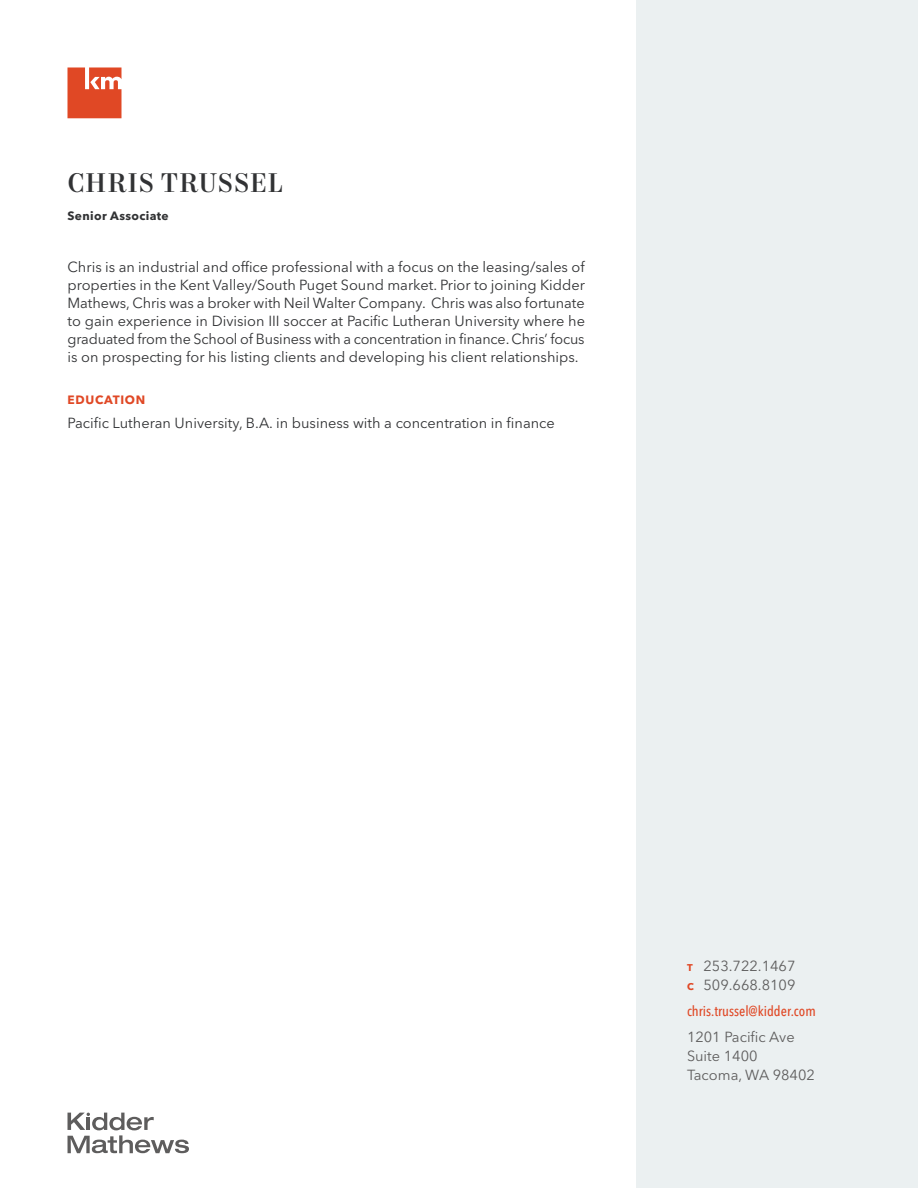
<style>
.page{position:relative;width:918px;height:1188px;background:#fff}
.page>*{position:absolute;margin:0;border:0;box-sizing:border-box;transform-origin:0 0}
.Resume_-_All_Caps_He{font:500 27px "Mort Modern 09";letter-spacing:.02em;color:#313234}
.Body_Copy_-_Charcoal{font:14.55px/18px "Avenir Next LT Pro";color:#313234;text-align:justify}
.Proposal_-_Bullets{font:14.55px "Avenir Next LT Pro";color:#313234}
.Resume_-_Contact_Inf{font:14.55px/19px "Avenir Next LT Pro";color:#5e5d5d}
.Resume_-_Contact_Inf-2{font:500 condensed 14.25px "Avenir Next LT Pro";color:#e04825}
.Subhead_-_Level_2{font:700 12px "Avenir Next LT Pro";letter-spacing:.03em;color:#313234}
.Subhead_-_Level_1{font:700 12px "Avenir Next LT Pro";letter-spacing:.06em;color:#e04825}
.s1{font-weight:700;font-size:9.75px;color:#e04825}
</style>
<div class="page">
<div style="left:636px;top:0;width:282px;height:1188px;background:#ebf0f1"></div>
<svg style="left:67px;top:67px;width:54px;height:51px;background:#e45f41"></svg>
<svg style="left:68px;top:1113px;width:121px;height:40px"></svg>
<p class="Resume_-_All_Caps_He" style="left:68px;top:165px;width:217px">CHRIS TRUSSEL</p>
<p class="Subhead_-_Level_2" style="left:68px;top:209px;width:103px">Senior Associate</p>
<p class="Body_Copy_-_Charcoal" style="left:68px;top:258px;width:519px">Chris is an industrial and office professional with a focus on the leasing/sales of properties in the Kent Valley/South Puget Sound market. Prior to joining Kidder Mathews, Chris was a broker with Neil Walter Company. Chris was also fortunate to gain experience in Division III soccer at Pacific Lutheran University where he graduated from the School of Business with a concentration in finance. Chris’ focus is on prospecting for his listing clients and developing his client relationships.</p>
<p class="Subhead_-_Level_1" style="left:68px;top:392px;width:79px">EDUCATION</p>
<p class="Proposal_-_Bullets" style="left:68px;top:415px;width:489px">Pacific Lutheran University, B.A. in business with a concentration in finance</p>
<p class="Resume_-_Contact_Inf" style="left:687px;top:955px;width:110px;line-height:19.8px"><span class="s1">T</span> 253.722.1467<br><span class="s1">C</span> 509.668.8109</p>
<p class="Resume_-_Contact_Inf-2" style="left:687px;top:1002px;width:130px">chris.trussel@kidder.com</p>
<p class="Resume_-_Contact_Inf" style="left:687px;top:1027px;width:129px">1201 Pacific Ave<br>Suite 1400<br>Tacoma, WA 98402</p>
</div>
